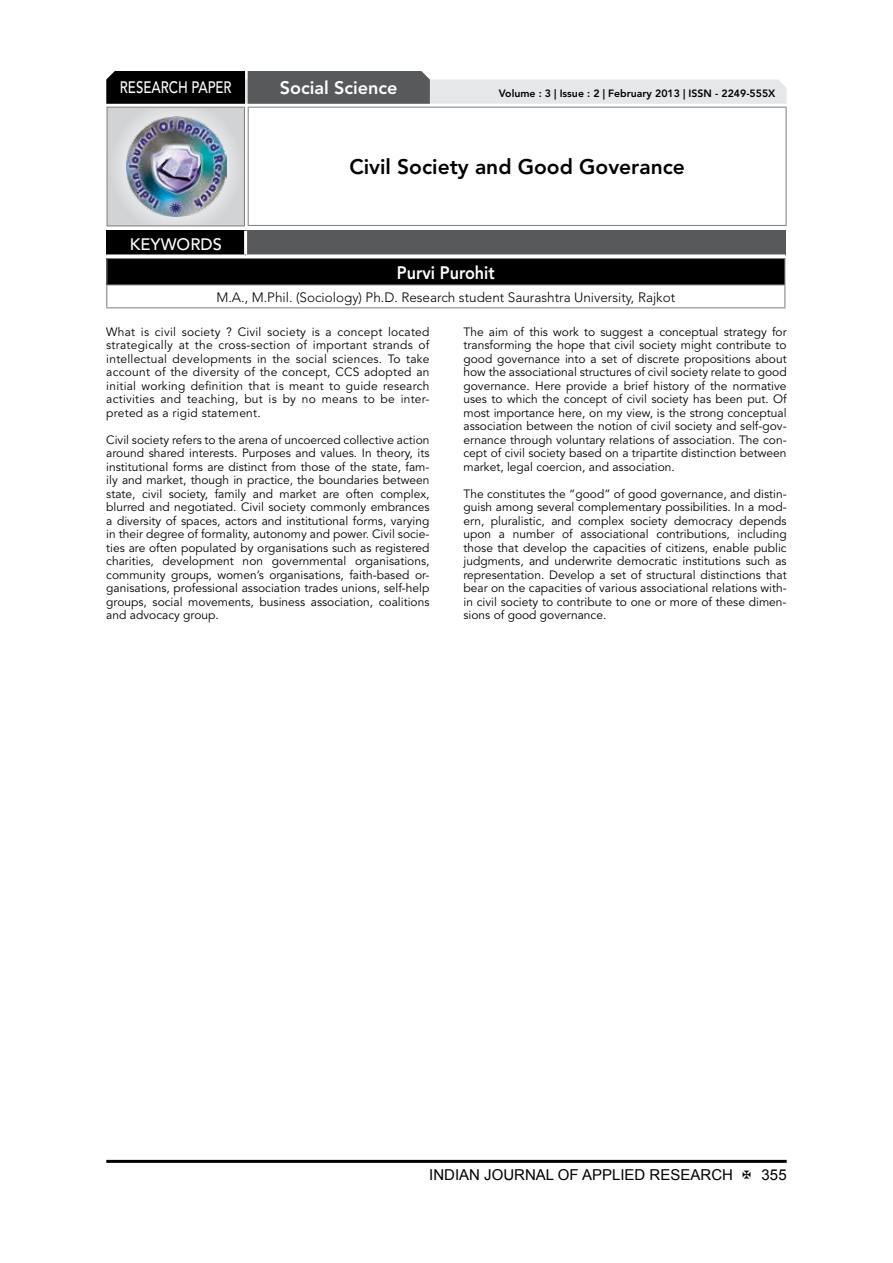
<style>
.page{position:relative;width:893px;height:1263px;background:#fff}
.page>*{position:absolute;margin:0;border:0;box-sizing:border-box;transform-origin:0 0}
.t1{font:800 21px "Avenir LT Std";color:#000}
.t2{font:800 18px "Avenir LT Std";color:#fff}
.t3{font:800 18px "Avenir LT Std";color:#fff;scale:.9 1}
.t4{font:500 16.5px "Avenir LT Std";color:#fff;scale:.8 1}
.t5{font:500 16.5px "Avenir LT Std";color:#fff}
.t6{font:15px "Arial";color:#000}
.t7{font:300 13.5px "Avenir LT Std";color:#000}
.t8{font:12px/13.5px "Avenir LT Std";color:#000;text-align:justify}
.t9{font:800 10.5px "Avenir LT Std";color:#000}
</style>
<div class="page">
<hr style="left:106px;top:1160px;width:681px;height:3px;background:#000">
<div style="left:107px;top:107px;width:137px;height:119px;background:linear-gradient(to right,#d8dadb,#d9dadb)"></div>
<div style="left:106px;top:107px;width:139px;height:119px;border:1px solid #808285"></div>
<img style="left:127px;top:117px;width:99px;height:99px">
<svg style="left:106px;top:71px;width:681px;height:33px;background:#959697"></svg>
<hr style="left:248px;top:107px;width:539px;height:1px;background:#808285">
<hr style="left:248px;top:108px;width:1px;height:117px;background:#808285">
<hr style="left:786px;top:108px;width:1px;height:117px;background:#808285">
<hr style="left:248px;top:225px;width:539px;height:1px;background:#808285">
<div style="left:107px;top:259px;width:678px;height:26px;background:#000"></div>
<hr style="left:106px;top:258px;width:679px;height:1px;background:#808285">
<hr style="left:106px;top:284px;width:679px;height:1px;background:#808285">
<svg style="left:106px;top:259px;width:1px;height:48px"></svg>
<svg style="left:784px;top:259px;width:1px;height:48px"></svg>
<hr style="left:106px;top:307px;width:679px;height:1px;background:#808285">
<div style="left:106px;top:231px;width:140px;height:25px;background:#000"></div>
<div style="left:246px;top:231px;width:539px;height:25px;background:#58595b"></div>
<hr style="left:244px;top:231px;width:3px;height:23px;background:#fff">
<hr style="left:106px;top:254px;width:140px;height:3px;background:#fff">
<hr style="left:246px;top:254px;width:539px;height:3px;background:#fff">
<h3 class="t4" style="left:120px;top:78px;width:139px">RESEARCH PAPER</h3>
<h2 class="t2" style="left:280px;top:77px;width:119px">Social Science</h2>
<p class="t9" style="left:499px;top:87px;width:278px">Volume : 3 | Issue : 2 | February 2013 | ISSN - 2249-555X</p>
<h3 class="t5" style="left:130px;top:234px;width:93px">KEYWORDS</h3>
<h1 class="t1" style="left:349px;top:155px;width:337px">Civil Society and Good Goverance</h1>
<h2 class="t3" style="left:397px;top:262px;width:110px">Purvi Purohit</h2>
<p class="t7" style="left:216px;top:289px;width:460px">M.A., M.Phil. (Sociology) Ph.D. Research student Saurashtra University, Rajkot</p>
<p class="t8" style="left:106px;top:325px;width:325px">What is civil society ? Civil society is a concept located strategically at the cross-section of important strands of intellectual developments in the social sciences. To take account of the diversity of the concept, CCS adopted an initial working definition that is meant to guide research activities and teaching, but is by no means to be inter&shy;preted as a rigid statement.</p>
<p class="t8" style="left:106px;top:433px;width:325px">Civil society refers to the arena of uncoerced collective action around shared interests. Purposes and values. In theory, its institutional forms are distinct from those of the state, fam&shy;ily and market, though in practice, the boundaries between state, civil society, family and market are often complex, blurred and negotiated. Civil society commonly embrances a diversity of spaces, actors and institutional forms, varying in their degree of formality, autonomy and power. Civil socie&shy;ties are often populated by organisations such as registered charities, development non governmental organisations, community groups, women’s organisations, faith-based or&shy;ganisations, professional association trades unions, self-help groups, social movements, business association, coalitions and advocacy group.</p>
<p class="t8" style="left:463px;top:325px;width:325px">The aim of this work to suggest a conceptual strategy for transforming the hope that civil society might contribute to good governance into a set of discrete propositions about how the associational structures of civil society relate to good governance. Here provide a brief history of the normative uses to which the concept of civil society has been put. Of most importance here, on my view, is the strong conceptual association between the notion of civil society and self-gov&shy;ernance through voluntary relations of association. The con&shy;cept of civil society based on a tripartite distinction between market, legal coercion, and association.</p>
<p class="t8" style="left:463px;top:487px;width:325px">The constitutes the “good” of good governance, and distin&shy;guish among several complementary possibilities. In a mod&shy;ern, pluralistic, and complex society democracy depends upon a number of associational contributions, including those that develop the capacities of citizens, enable public judgments, and underwrite democratic institutions such as representation. Develop a set of structural distinctions that bear on the capacities of various associational relations with&shy;in civil society to contribute to one or more of these dimen&shy;sions of good governance.</p>
<p class="t6" style="left:429px;top:1164px;width:305px">INDIAN JOURNAL OF APPLIED RESEARCH</p>
<p class="t6" style="left:762px;top:1164px;width:27px">355</p>
</div>
